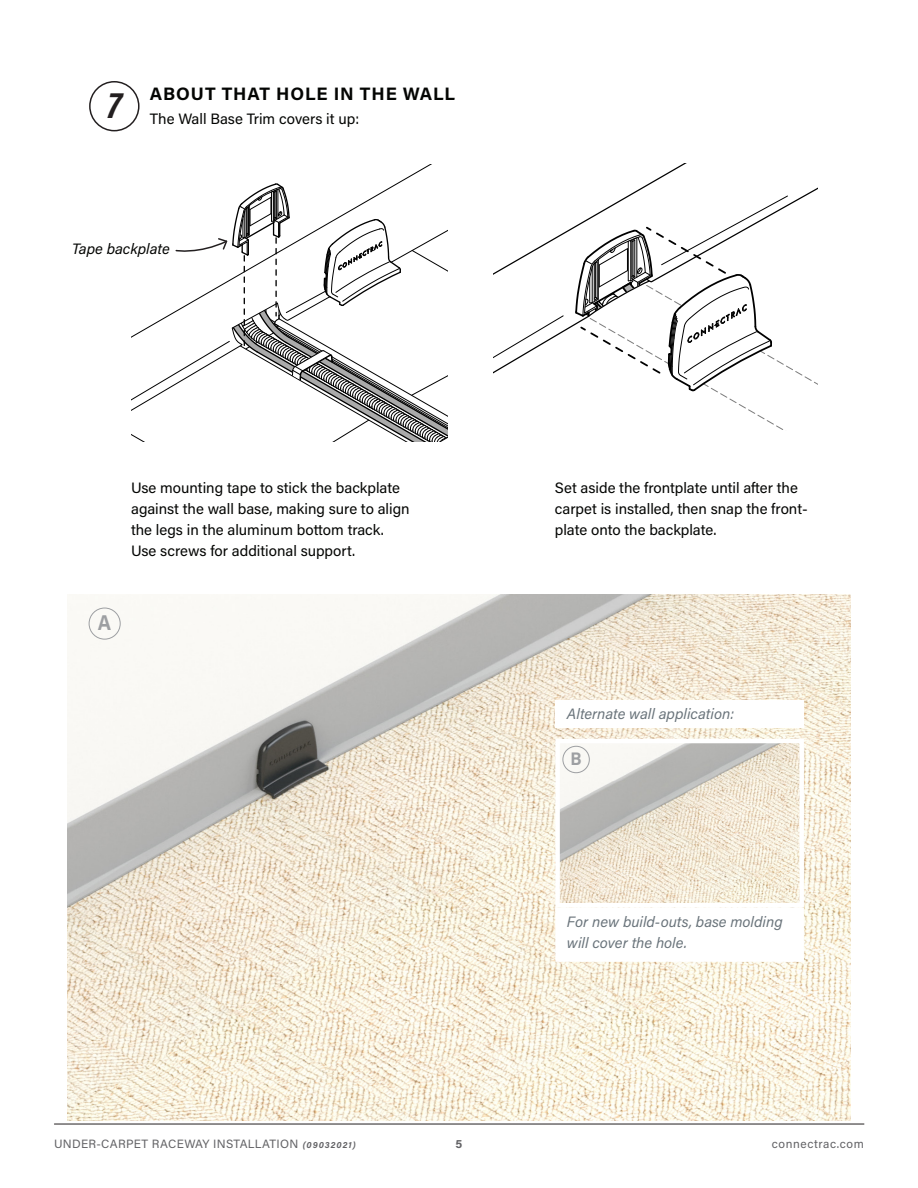
<style>
.page{position:relative;width:918px;height:1188px;background:#fff}
.page>*{position:absolute;margin:0;border:0;box-sizing:border-box;transform-origin:0 0}
.t1{font:italic 700 37.5px "Acumin Pro Cond";color:#231f20}
.t2{font:700 21.45px "Acumin Pro";color:#9d9fa2;scale:.91 1}
.t3{font:700 18.15px "Acumin Pro";color:#9d9fa2;scale:.91 1}
.t4{font:700 18px "Acumin Pro";letter-spacing:.05em;color:#040503}
.t5{font:15px/21px "Acumin Pro";color:#040503}
.t6{font:italic 15px/21px "Acumin Pro";color:#6a747b}
.t7{font:italic 15px "Acumin Pro";color:#040503}
.t8{font:12px "Acumin Pro";letter-spacing:.03em;color:#636366}
.t9{font:12px "Acumin Pro";letter-spacing:.05em;color:#636366}
.t10{font:700 12px "Acumin Pro";color:#636366}
.s1{font-weight:700;font-style:italic;font-size:9px}
</style>
<div class="page">
<hr style="left:54px;top:1124px;width:810px;height:1px;background:#231f20">
<div style="left:89px;top:81px;width:51px;height:50px;border:2px solid #231f20;border-radius:50%"></div>
<svg style="left:494px;top:163px;width:324px;height:267px"></svg>
<svg style="left:131px;top:165px;width:317px;height:277px"></svg>
<img style="left:68px;top:594px;width:782px;height:526px">
<img style="left:560px;top:744px;width:239px;height:158px">
<div style="left:555px;top:739px;width:249px;height:168px;border:4px solid #fff"></div>
<div style="left:555px;top:907px;width:249px;height:55px;background:#fff"></div>
<div style="left:555px;top:700px;width:249px;height:28px;background:#fff"></div>
<div style="left:89px;top:608px;width:32px;height:32px;border:1px solid #9d9fa2;border-radius:50%"></div>
<div style="left:563px;top:746px;width:27px;height:27px;border:1px solid #9d9fa2;border-radius:50%"></div>
<p class="t1" style="left:108px;top:80px;width:16px">7</p>
<p class="t4" style="left:150px;top:81px;width:307px">ABOUT THAT HOLE IN THE WALL</p>
<p class="t5" style="left:150px;top:108px;width:211px">The Wall Base Trim covers it up:</p>
<p class="t7" style="left:72px;top:238px;width:99px">Tape backplate</p>
<p class="t5" style="left:131px;top:477px;width:280px">Use mounting tape to stick the backplate against the wall base, making sure to align the legs in the aluminum bottom track.</p>
<p class="t5" style="left:131px;top:540px;width:226px">Use screws for additional support.</p>
<p class="t2" style="left:98px;top:607px;width:16px">A</p>
<p class="t5" style="left:555px;top:477px;width:254px">Set aside the frontplate until after the carpet is installed, then snap the front&shy;plate onto the backplate.</p>
<p class="t6" style="left:567px;top:703px;width:169px">Alternate wall application:</p>
<p class="t3" style="left:570px;top:746px;width:14px">B</p>
<p class="t6" style="left:567px;top:911px;width:217px">For new build-outs, base molding will cover the hole.</p>
<p class="t8" style="left:54px;top:1136px;width:303px">UNDER-CARPET RACEWAY INSTALLATION <span class="s1">(09032021)</span></p>
<p class="t10" style="left:456px;top:1136px;width:8px">5</p>
<p class="t9" style="left:772px;top:1136px;width:94px">connectrac.com</p>
</div>
